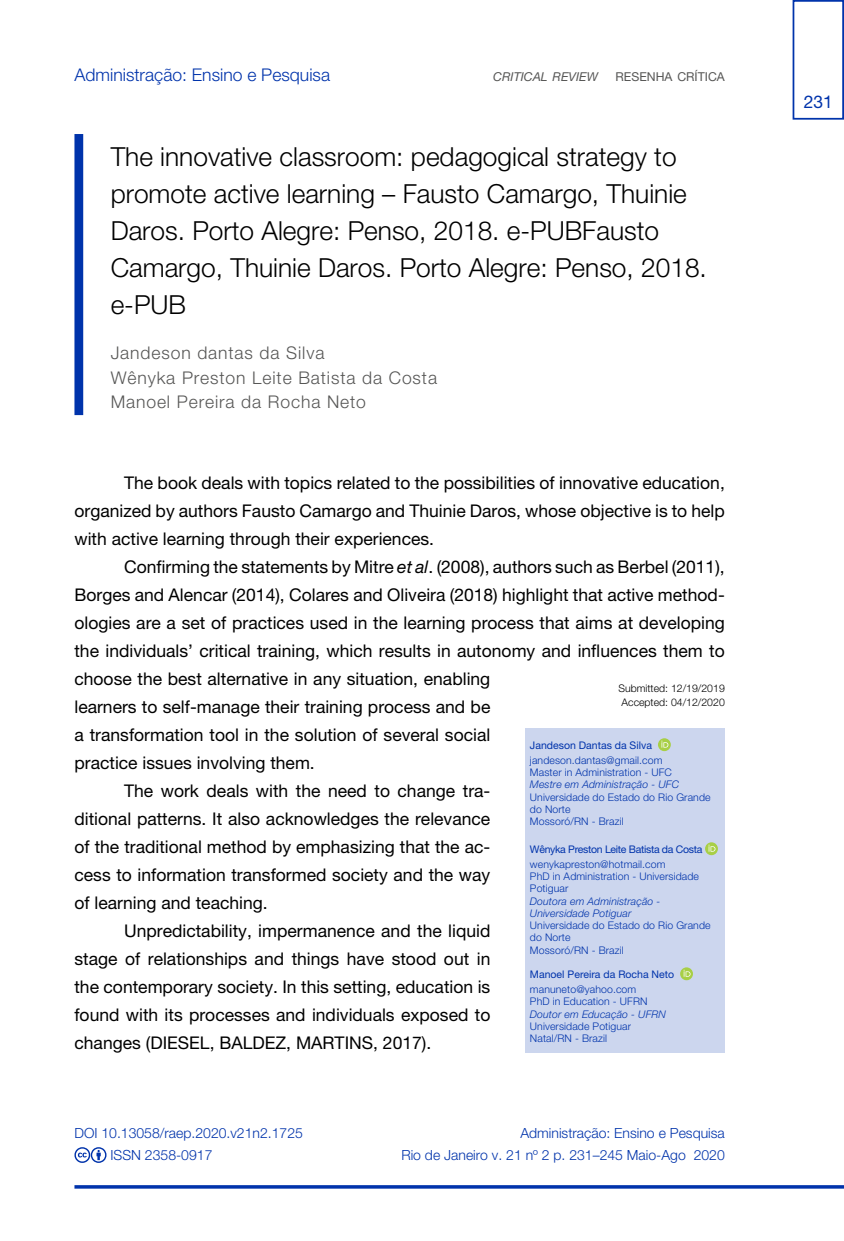
<style>
.page{position:relative;width:844px;height:1241px;background:#fff}
.page>*{position:absolute;margin:0;border:0;box-sizing:border-box;transform-origin:0 0}
.t1{font:300 26.25px/36.8px "Helvetica Neue";color:#000}
.t2{font:17.5px/28px "Helvetica Neue";color:#000;text-align:justify}
.t3{font:300 17.5px/24.5px "Helvetica Neue";letter-spacing:.05em;color:#575756}
.t4{font:300 17.5px "Helvetica Neue";color:#0033ab}
.t5{font:17.5px "Helvetica Neue";color:#0033ab}
.t6{font:300 14px/21.7px "Helvetica Neue";color:#0033ab;text-align:right}
.t7{font:italic 12.25px "Helvetica Neue";color:#575756}
.t8{font:12.25px "Helvetica Neue";color:#575756}
.t9{font:300 10.5px/12.2px "Helvetica Neue";letter-spacing:.01em;color:#0033ab}
.t10{font:italic 300 10.5px/12.2px "Helvetica Neue";letter-spacing:.01em;color:#0033ab}
.t11{font:10.5px "Helvetica Neue";color:#0033ab}
.t12{font:300 10.5px/14px "Helvetica Neue";color:#000}
.t13{font:10.5px "Helvetica Neue";letter-spacing:-.03em;color:#0033ab}
.s1{font-style:italic}
</style>
<div class="page">
<svg style="left:74px;top:1185px;width:769px;height:3px;background:#0c3daf"></svg>
<div style="left:792px;top:0;width:51px;height:120px;border:2px solid #0033ab"></div>
<div style="left:74px;top:134px;width:9px;height:281px;background:#0033ab"></div>
<div style="left:525px;top:727px;width:199px;height:325px;background:#ccd6ee"></div>
<svg style="left:657px;top:738px;width:13px;height:13px"></svg>
<svg style="left:661px;top:740px;width:7px;height:7px"></svg>
<svg style="left:704px;top:842px;width:13px;height:13px"></svg>
<svg style="left:708px;top:844px;width:7px;height:7px"></svg>
<svg style="left:680px;top:967px;width:12px;height:13px"></svg>
<svg style="left:683px;top:969px;width:7px;height:7px"></svg>
<svg style="left:74px;top:1147px;width:32px;height:15px"></svg>
<p class="t4" style="left:74px;top:61px;width:257px">Administração: Ensino e Pesquisa</p>
<p class="t7" style="left:493px;top:68px;width:106px">CRITICAL REVIEW</p>
<p class="t8" style="left:615px;top:68px;width:33px">RESENH</p>
<p class="t8" style="left:664px;top:68px;width:62px">A CRÍTICA</p>
<h1 class="t1" style="left:111px;top:137px;width:597px">The innovative classroom: pedagogical strategy to promote active learning – Fausto Camargo, Thuinie Daros. Porto Alegre: Penso, 2018. e-PUBFausto Camargo, Thuinie Daros. Porto Alegre: Penso, 2018. e-PUB</h1>
<p class="t3" style="left:111px;top:339px;width:328px">Jandeson dantas da Silva<br>Wênyka Preston Leite Batista da Costa<br>Manoel Pereira da Rocha Neto</p>
<p class="t2" style="left:74px;top:469px;width:651px;text-indent:50px">The book deals with topics related to the possibilities of innovative education, organized by authors Fausto Camargo and Thuinie Daros, whose objective is to help with active learning through their experiences.</p>
<p class="t2" style="left:124px;top:553px;width:602px">Confirming the statements by Mitre <span class="s1">et al</span>. (2008), authors such as Berbel (2011),</p>
<p class="t2" style="left:74px;top:581px;width:651px">Borges and Alencar (2014), Colares and Oliveira (2018) highlight that active method-</p>
<p class="t2" style="left:74px;top:609px;width:651px">ologies are a set of practices used in the learning process that aims at developing</p>
<p class="t2" style="left:74px;top:637px;width:651px">the individuals’ critical training, which results in autonomy and influences them to</p>
<p class="t2" style="left:74px;top:665px;width:417px">choose the best alternative in any situation, enabling</p>
<p class="t2" style="left:74px;top:693px;width:417px">learners to self-manage their training process and be</p>
<p class="t2" style="left:74px;top:721px;width:417px">a transformation tool in the solution of several social</p>
<p class="t2" style="left:74px;top:749px;width:242px">practice issues involving them.</p>
<p class="t2" style="left:124px;top:777px;width:367px">The work deals with the need to change tra-</p>
<p class="t2" style="left:74px;top:805px;width:417px">ditional patterns. It also acknowledges the relevance</p>
<p class="t2" style="left:74px;top:833px;width:417px">of the traditional method by emphasizing that the ac-</p>
<p class="t2" style="left:74px;top:861px;width:417px">cess to information transformed society and the way</p>
<p class="t2" style="left:74px;top:889px;width:195px">of learning and teaching.</p>
<p class="t2" style="left:124px;top:917px;width:367px">Unpredictability, impermanence and the liquid</p>
<p class="t2" style="left:74px;top:945px;width:417px">stage of relationships and things have stood out in</p>
<p class="t2" style="left:74px;top:973px;width:417px">the contemporary society. In this setting, education is</p>
<p class="t2" style="left:74px;top:1001px;width:417px">found with its processes and individuals exposed to</p>
<p class="t2" style="left:74px;top:1029px;width:358px">changes (DIESEL, BALDEZ, MARTINS, 2017).</p>
<p class="t12" style="left:618px;top:680px;width:108px">Submitted: 12/19/2019<br>Accepted: 04/12/2020</p>
<p class="t11" style="left:530px;top:737px;width:123px">Jandeson Dantas da Silva</p>
<p class="t9" style="left:530px;top:753px;width:143px">jandeson.dantas@gmail.com<br>Master in Administration - UFC</p>
<p class="t10" style="left:530px;top:777px;width:150px">Mestre em Administração - UFC</p>
<p class="t9" style="left:530px;top:790px;width:182px">Universidade do Estado do Rio Grande do Norte<br>Mossoró/RN - Brazil</p>
<p class="t13" style="left:530px;top:841px;width:174px">Wênyka Preston Leite Batista da Costa</p>
<p class="t9" style="left:530px;top:857px;width:170px">wenykapreston@hotmail.com<br>PhD in Administration - Universidade<br>Potiguar</p>
<p class="t10" style="left:530px;top:894px;width:132px">Doutora em Administração -<br>Universidade Potiguar</p>
<p class="t9" style="left:530px;top:918px;width:182px">Universidade do Estado do Rio Grande do Norte<br>Mossoró/RN - Brazil</p>
<p class="t11" style="left:530px;top:966px;width:146px">Manoel Pereira da Rocha Neto</p>
<p class="t9" style="left:530px;top:982px;width:119px">manuneto@yahoo.com<br>PhD in Education - UFRN</p>
<p class="t10" style="left:530px;top:1006px;width:137px">Doutor em Educação - UFRN</p>
<p class="t9" style="left:530px;top:1019px;width:103px">Universidade Potiguar<br>Natal/RN - Brazil</p>
<p class="t6" style="left:110px;top:1120px;width:194px;text-align:left;text-indent:-36px">DOI 10.13058/raep.2020.v21n2.1725<br>ISSN 2358-0917</p>
<p class="t6" style="left:401px;top:1120px;width:325px">Administração: Ensino e Pesquisa<br>Rio de Janeiro v. 21 nº 2 p. 231–245 Maio-Ago 2020</p>
<p class="t5" style="left:803px;top:89px;width:31px">231</p>
</div>
